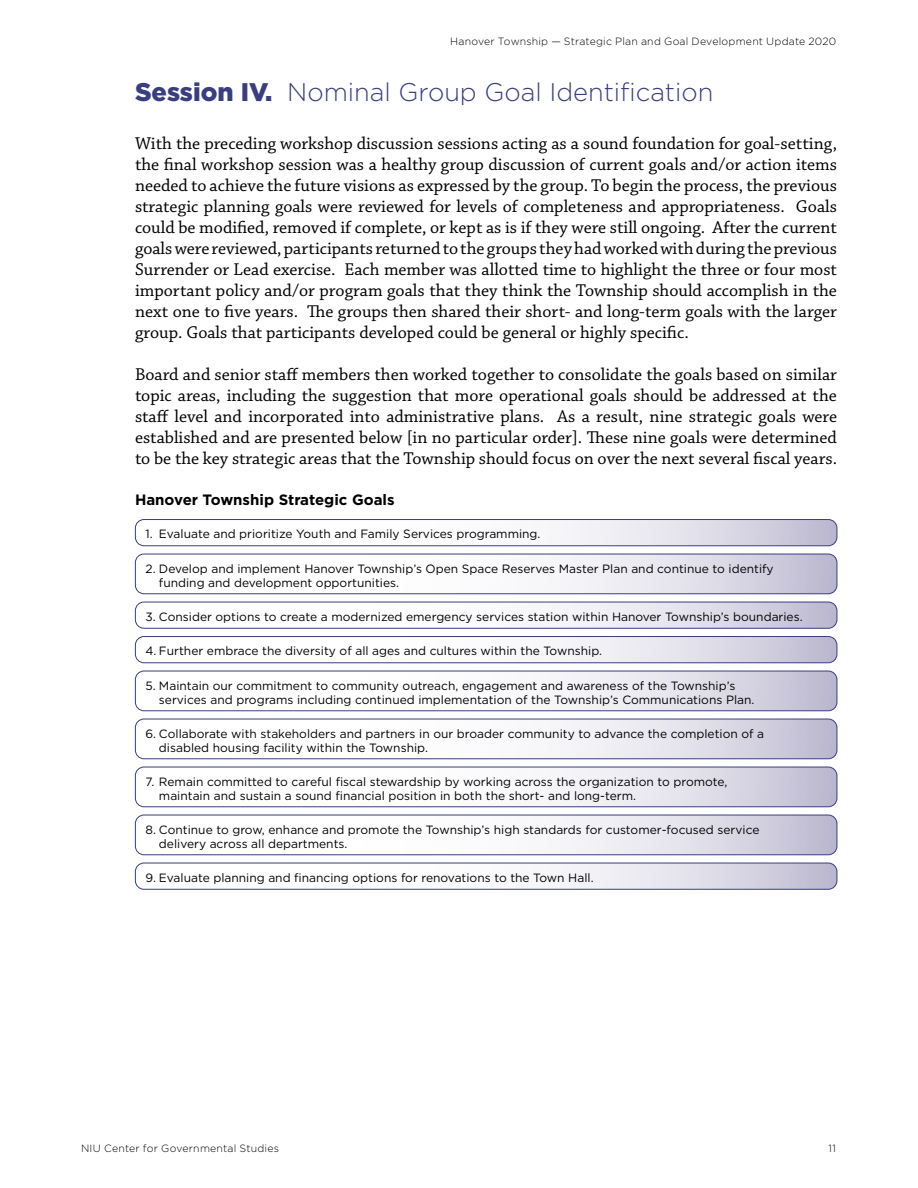
<style>
.page{position:relative;width:918px;height:1188px;background:#fff}
.page>*{position:absolute;margin:0;border:0;box-sizing:border-box;transform-origin:0 0}
.t1{font:300 25.5px "Gotham";color:#393e80}
.t2{font:18px/21px "Chaparral Pro";color:#000;text-align:justify}
.t3{font:700 15px "Gotham";color:#000}
.t4{font:12px/14.4px "Gotham";color:#000}
.t5{font:300 10.5px "Gotham";letter-spacing:.02em;color:#000}
.s1{font-weight:400;color:#393e80}
.s2{font-weight:900}
</style>
<div class="page">
<svg style="left:135px;top:520px;width:702px;height:26px"></svg>
<div style="left:135px;top:519px;width:702px;height:27px;border:1px solid #393e80;border-radius:9px"></div>
<svg style="left:135px;top:554px;width:702px;height:40px"></svg>
<div style="left:135px;top:554px;width:702px;height:40px;border:1px solid #393e80;border-radius:9px"></div>
<svg style="left:135px;top:602px;width:702px;height:26px"></svg>
<div style="left:135px;top:602px;width:702px;height:27px;border:1px solid #393e80;border-radius:9px"></div>
<svg style="left:135px;top:637px;width:702px;height:26px"></svg>
<div style="left:135px;top:636px;width:702px;height:27px;border:1px solid #393e80;border-radius:9px"></div>
<svg style="left:135px;top:671px;width:702px;height:40px"></svg>
<div style="left:135px;top:671px;width:702px;height:40px;border:1px solid #393e80;border-radius:9px"></div>
<svg style="left:135px;top:719px;width:702px;height:40px"></svg>
<div style="left:135px;top:719px;width:702px;height:40px;border:1px solid #393e80;border-radius:9px"></div>
<svg style="left:135px;top:767px;width:702px;height:40px"></svg>
<div style="left:135px;top:767px;width:702px;height:40px;border:1px solid #393e80;border-radius:9px"></div>
<svg style="left:135px;top:815px;width:702px;height:40px"></svg>
<div style="left:135px;top:815px;width:702px;height:40px;border:1px solid #393e80;border-radius:9px"></div>
<svg style="left:135px;top:863px;width:702px;height:26px"></svg>
<div style="left:135px;top:863px;width:702px;height:27px;border:1px solid #393e80;border-radius:9px"></div>
<p class="t5" style="left:450px;top:34px;width:388px">Hanover Township <span class="s1">—</span> Strategic Plan and Goal Development Update 2020</p>
<h1 class="t1" style="left:135px;top:76px;width:580px"><span class="s2">Session IV.</span> Nominal Group Goal Identification</h1>
<p class="t2" style="left:135px;top:134px;width:704px">With the preceding workshop discussion sessions acting as a sound foundation for goal-setting, the final workshop session was a healthy group discussion of current goals and/or action items needed to achieve the future visions as expressed by the group. To begin the process, the previous strategic planning goals were reviewed for levels of completeness and appropriateness. Goals could be modified, removed if complete, or kept as is if they were still ongoing. After the current goals were reviewed, participants returned to the groups they had worked with during the previous Surrender or Lead exercise. Each member was allotted time to highlight the three or four most important policy and/or program goals that they think the Township should accomplish in the next one to five years. The groups then shared their short- and long-term goals with the larger group. Goals that participants developed could be general or highly specific.</p>
<p class="t2" style="left:135px;top:364px;width:704px">Board and senior staff members then worked together to consolidate the goals based on similar topic areas, including the suggestion that more operational goals should be addressed at the staff level and incorporated into administrative plans. As a result, nine strategic goals were established and are presented below [in no particular order]. These nine goals were determined to be the key strategic areas that the Township should focus on over the next several fiscal years.</p>
<p class="t3" style="left:135px;top:490px;width:261px">Hanover Township Strategic Goals</p>
<p class="t4" style="left:145px;top:526px;width:397px">1. Evaluate and prioritize Youth and Family Services programming.</p>
<p class="t4" style="left:159px;top:561px;width:616px;text-indent:-14px">2. Develop and implement Hanover Township’s Open Space Reserves Master Plan and continue to identify funding and development opportunities.</p>
<p class="t4" style="left:145px;top:609px;width:659px">3. Consider options to create a modernized emergency services station within Hanover Township’s boundaries.</p>
<p class="t4" style="left:145px;top:643px;width:458px">4. Further embrace the diversity of all ages and cultures within the Township.</p>
<p class="t4" style="left:159px;top:678px;width:597px;text-indent:-14px">5. Maintain our commitment to community outreach, engagement and awareness of the Township’s services and programs including continued implementation of the Township’s Communications Plan.</p>
<p class="t4" style="left:159px;top:726px;width:607px;text-indent:-14px">6. Collaborate with stakeholders and partners in our broader community to advance the completion of a disabled housing facility within the Township.</p>
<p class="t4" style="left:159px;top:774px;width:570px;text-indent:-14px">7. Remain committed to careful fiscal stewardship by working across the organization to promote, maintain and sustain a sound financial position in both the short- and long-term.</p>
<p class="t4" style="left:159px;top:822px;width:602px;text-indent:-14px">8. Continue to grow, enhance and promote the Township’s high standards for customer-focused service delivery across all departments.</p>
<p class="t4" style="left:145px;top:870px;width:450px">9. Evaluate planning and financing options for renovations to the Town Hall.</p>
<p class="t5" style="left:81px;top:1141px;width:199px">NIU Center for Governmental Studies</p>
<p class="t5" style="left:829px;top:1141px;width:9px">11</p>
</div>
